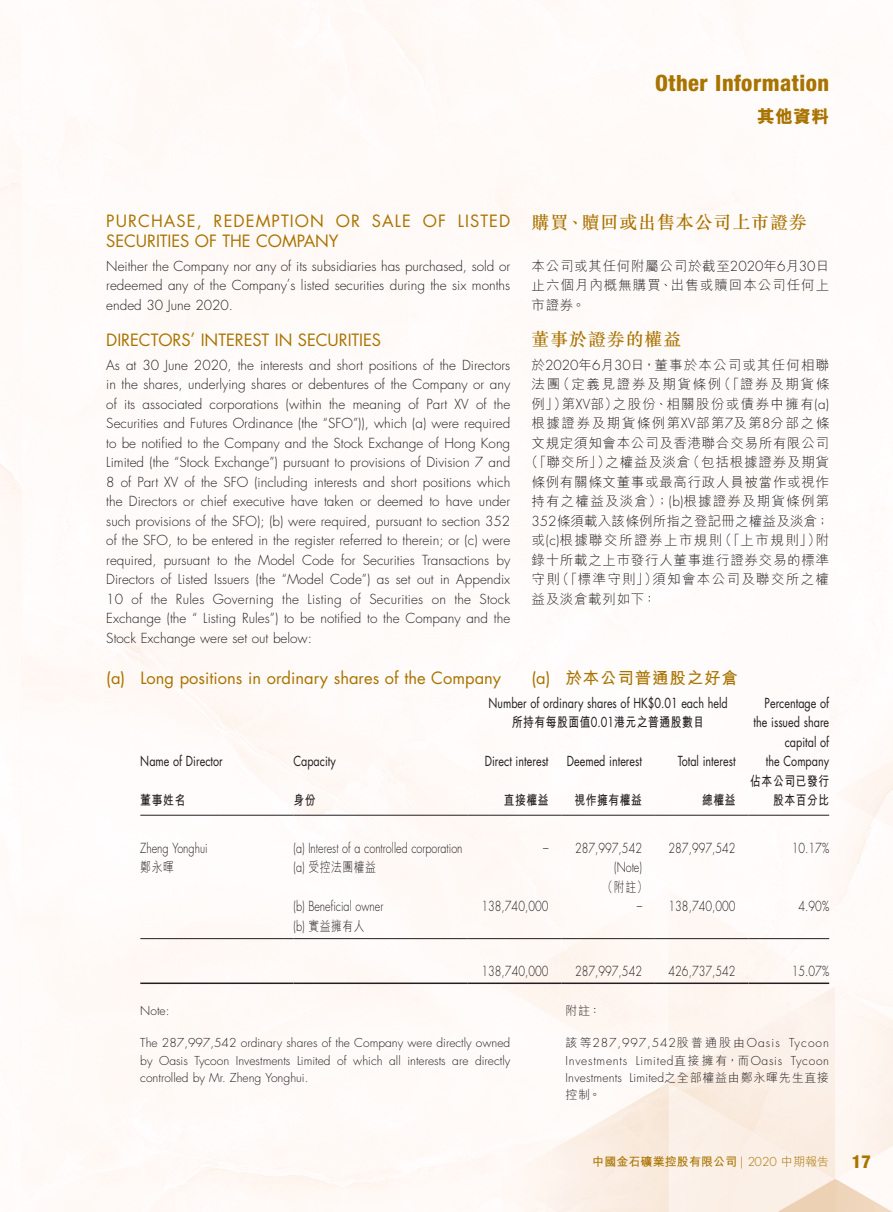
<style>
.page{position:relative;width:893px;height:1212px;background:#fff}
.page>*{position:absolute;margin:0;border:0;box-sizing:border-box;transform-origin:0 0}
.t1{font:800 condensed 22.5px "Helvetica Neue LT Std";letter-spacing:.02em;color:#a97300}
.t2{font:500 18px "M Sung HK";letter-spacing:.045em;color:#a97300}
.t3{font:800 18px "M Hei HK";color:#a97300}
.t4{font:800 condensed 18px "Helvetica Neue LT Std";color:#a97300}
.t5{font:16.5px "Futura Std";color:#a97300}
.t6{font:16.5px/19.5px "Futura Std";letter-spacing:.065em;color:#a97300}
.t7{font:700 16.5px "M Hei HK";letter-spacing:.05em;color:#a97300}
.t8{font:300 13.5px/19.5px "Futura Std";color:#231f20;text-align:justify}
.t9{font:300 13.5px/19.5px "Futura Std";color:#231f20;text-align:right;scale:.8 1}
.t10{font:13.5px/19.5px "Futura Std";color:#231f20;text-align:right;scale:.8 1}
.t11{font:300 13.5px/19.5px "M Hei HK";letter-spacing:.06em;color:#231f20;text-align:justify}
.t12{font:700 13.5px/19.5px "M Hei HK";letter-spacing:.05em;color:#231f20;text-align:right;scale:.8 1}
.t13{font:300 13.5px "M Hei HK";letter-spacing:.105em;color:#231f20}
.t14{font:300 13.5px "M Hei HK";letter-spacing:.085em;color:#231f20}
.t15{font:300 13.5px "M Hei HK";letter-spacing:.06em;color:#231f20;scale:.8 1}
.t16{font:300 13.5px "M Hei HK";letter-spacing:.09em;color:#231f20}
.t17{font:300 13.5px "M Hei HK";letter-spacing:.015em;color:#231f20}
.t18{font:300 13.5px "M Hei HK";letter-spacing:.115em;color:#231f20}
.t19{font:300 13.5px "M Hei HK";letter-spacing:.1em;color:#231f20}
.t20{font:300 13.5px "M Hei HK";letter-spacing:.12em;color:#231f20}
.t21{font:300 12px/17.2px "Futura Std";color:#231f20;text-align:justify}
.t22{font:700 12px "M Hei HK";letter-spacing:.01em;color:#a97300}
.t23{font:300 12px "M Hei HK";color:#231f20}
.s1{font-family:"Futura Std"}
.s2{font-family:"Futura Std";font-weight:400}
.s3{font-family:"M Hei HK"}
.s4{font-family:"Futura Std";font-weight:300}
.s5{font-weight:300}
</style>
<div class="page">
<hr style="left:140px;top:815px;width:153px;height:1px;background:#231f20">
<hr style="left:293px;top:815px;width:175px;height:1px;background:#231f20">
<hr style="left:468px;top:815px;width:93px;height:1px;background:#231f20">
<hr style="left:561px;top:815px;width:94px;height:1px;background:#231f20">
<hr style="left:655px;top:815px;width:93px;height:1px;background:#231f20">
<hr style="left:748px;top:815px;width:81px;height:1px;background:#231f20">
<hr style="left:140px;top:938px;width:153px;height:1px;background:#231f20">
<hr style="left:293px;top:938px;width:175px;height:1px;background:#231f20">
<hr style="left:468px;top:938px;width:93px;height:1px;background:#231f20">
<hr style="left:561px;top:938px;width:94px;height:1px;background:#231f20">
<hr style="left:655px;top:938px;width:93px;height:1px;background:#231f20">
<hr style="left:748px;top:938px;width:81px;height:1px;background:#231f20">
<hr style="left:140px;top:982px;width:153px;height:2px;background:#231f20">
<hr style="left:293px;top:982px;width:175px;height:2px;background:#231f20">
<hr style="left:468px;top:982px;width:93px;height:2px;background:#231f20">
<hr style="left:561px;top:982px;width:94px;height:2px;background:#231f20">
<hr style="left:655px;top:982px;width:93px;height:2px;background:#231f20">
<hr style="left:748px;top:982px;width:81px;height:2px;background:#231f20">
<h1 class="t1" style="left:655px;top:69px;width:176px">Other Information</h1>
<h2 class="t3" style="left:757px;top:107px;width:74px">其他資料</h2>
<h2 class="t2" style="left:531px;top:209px;width:277px">購買、贖回或出售本公司上市證券</h2>
<p class="t11" style="left:531px;top:256px;width:299px">本公司或其任何附屬公司於截至<span class="s1">2020</span>年<span class="s1">6</span>月<span class="s1">30</span>日止六個月內概無購買、出售或贖回本公司任何上市證券。</p>
<h2 class="t2" style="left:531px;top:327px;width:151px">董事於證券的權益</h2>
<p class="t14" style="left:531px;top:358px;width:299px">於<span class="s1">2020</span>年<span class="s1">6</span>月<span class="s1">30</span>日，董事於本公司或其任何相聯</p>
<p class="t20" style="left:531px;top:378px;width:299px">法團（定義見證券及期貨條例（「證券及期貨條</p>
<p class="t13" style="left:531px;top:397px;width:299px">例」）第<span class="s1">XV</span>部）之股份、相關股份或債券中擁有<span class="s1">(a)</span></p>
<p class="t18" style="left:531px;top:417px;width:299px">根據證券及期貨條例第<span class="s1">XV</span>部第<span class="s1">7</span>及第<span class="s1">8</span>分部之條</p>
<p class="t11" style="left:531px;top:433px;width:299px">文規定須知會本公司及香港聯合交易所有限公司</p>
<p class="t11" style="left:525px;top:452px;width:306px">（「聯交所」）之權益及淡倉（包括根據證券及期貨</p>
<p class="t11" style="left:531px;top:472px;width:299px">條例有關條文董事或最高行政人員被當作或視作</p>
<p class="t16" style="left:531px;top:495px;width:299px">持有之權益及淡倉）；<span class="s1">(b)</span>根據證券及期貨條例第</p>
<p class="t17" style="left:531px;top:514px;width:299px"><span class="s1">352</span>條須載入該條例所指之登記冊之權益及淡倉；</p>
<p class="t13" style="left:531px;top:533px;width:299px">或<span class="s1">(c)</span>根據聯交所證券上市規則（「上市規則」）附</p>
<p class="t11" style="left:531px;top:550px;width:299px">錄十所載之上巿發行人董事進行證券交易的標準</p>
<p class="t19" style="left:531px;top:572px;width:299px">守則（「標準守則」）須知會本公司及聯交所之權</p>
<p class="t11" style="left:531px;top:589px;width:126px">益及淡倉載列如下：</p>
<p class="t6" style="left:106px;top:212px;width:405px">PURCHASE, REDEMPTION OR SALE OF LISTED<br>SECURITIES OF THE COMPANY</p>
<p class="t8" style="left:106px;top:256px;width:405px">Neither the Company nor any of its subsidiaries has purchased, sold or redeemed any of the Company’s listed securities during the six months ended 30 June 2020.</p>
<p class="t5" style="left:106px;top:329px;width:276px">DIRECTORS’ INTEREST IN SECURITIES</p>
<p class="t8" style="left:106px;top:356px;width:406px">As at 30 June 2020, the interests and short positions of the Directors in the shares, underlying shares or debentures of the Company or any of its associated corporations (within the meaning of Part XV of the Securities and Futures Ordinance (the “SFO”)), which (a) were required to be notified to the Company and the Stock Exchange of Hong Kong Limited (the “Stock Exchange”) pursuant to provisions of Division 7 and 8 of Part XV of the SFO (including interests and short positions which the Directors or chief executive have taken or deemed to have under such provisions of the SFO); (b) were required, pursuant to section 352 of the SFO, to be entered in the register referred to therein; or (c) were required, pursuant to the Model Code for Securities Transactions by Directors of Listed Issuers (the “Model Code”) as set out in Appendix 10 of the Rules Governing the Listing of Securities on the Stock Exchange (the “ Listing Rules”) to be notified to the Company and the Stock Exchange were set out below:</p>
<p class="t5" style="left:106px;top:667px;width:396px">(a) Long positions in ordinary shares of the Company</p>
<p class="t10" style="left:488px;top:693px;width:301px">Number of ordinary shares of HK$0.01 each held</p>
<p class="t10" style="left:754px;top:693px;width:96px">Percentage of the issued share capital of<br>the Company</p>
<p class="t7" style="left:531px;top:666px;width:208px"><span class="s2">(a)</span> 於本公司普通股之好倉</p>
<p class="t12" style="left:512px;top:711px;width:242px">所持有每股面值<span class="s2">0.01</span>港元之普通股數目</p>
<p class="t10" style="left:140px;top:752px;width:105px">Name of Director</p>
<p class="t10" style="left:293px;top:752px;width:55px">Capacity</p>
<p class="t10" style="left:485px;top:752px;width:81px">Direct interest</p>
<p class="t10" style="left:567px;top:752px;width:96px">Deemed interest</p>
<p class="t10" style="left:678px;top:752px;width:74px">Total interest</p>
<p class="t12" style="left:140px;top:789px;width:58px">董事姓名</p>
<p class="t12" style="left:293px;top:789px;width:29px">身份</p>
<p class="t12" style="left:504px;top:789px;width:58px">直接權益</p>
<p class="t12" style="left:575px;top:789px;width:86px">視作擁有權益</p>
<p class="t12" style="left:702px;top:789px;width:43px">總權益</p>
<p class="t12" style="left:750px;top:770px;width:100px">佔本公司已發行股本百分比</p>
<p class="t9" style="left:140px;top:838px;width:86px">Zheng Yonghui</p>
<p class="t15" style="left:140px;top:860px;width:43px">鄭永暉</p>
<p class="t9" style="left:293px;top:838px;width:213px">(a) Interest of a controlled corporation</p>
<p class="t15" style="left:293px;top:860px;width:105px"><span class="s1">(a)</span> 受控法團權益</p>
<p class="t9" style="left:293px;top:897px;width:114px">(b) Beneficial owner</p>
<p class="t15" style="left:293px;top:919px;width:90px"><span class="s1">(b)</span> 實益擁有人</p>
<p class="t9" style="left:543px;top:838px;width:125px">– 287,997,542 (Note)</p>
<p class="t15" style="left:602px;top:880px;width:58px">（附註）</p>
<p class="t9" style="left:669px;top:838px;width:85px">287,997,542</p>
<p class="t9" style="left:792px;top:838px;width:48px">10.17%</p>
<p class="t9" style="left:481px;top:897px;width:85px">138,740,000</p>
<p class="t9" style="left:637px;top:897px;width:125px">– 138,740,000</p>
<p class="t9" style="left:798px;top:897px;width:40px">4.90%</p>
<p class="t9" style="left:481px;top:962px;width:85px">138,740,000</p>
<p class="t9" style="left:575px;top:962px;width:85px">287,997,542</p>
<p class="t9" style="left:669px;top:962px;width:85px">426,737,542</p>
<p class="t9" style="left:792px;top:962px;width:48px">15.07%</p>
<p class="t21" style="left:140px;top:1002px;width:31px">Note:</p>
<p class="t21" style="left:140px;top:1035px;width:371px">The 287,997,542 ordinary shares of the Company were directly owned by Oasis Tycoon Investments Limited of which all interests are directly controlled by Mr. Zheng Yonghui.</p>
<p class="t23" style="left:566px;top:1005px;width:37px">附註：</p>
<p class="t21" style="left:566px;top:1035px;width:265px"><span class="s3">該等</span>287,997,542<span class="s3">股普通股由</span>Oasis Tycoon Investments Limited<span class="s3">直接擁有，而</span>Oasis Tycoon Investments Limited<span class="s3">之全部權益由鄭永暉先生直接</span></p>
<p class="t23" style="left:566px;top:1088px;width:37px">控制。</p>
<p class="t22" style="left:592px;top:1152px;width:238px">中國金石礦業控股有限公司 <span class="s4">| 2020</span> <span class="s5">中期報告</span></p>
<h2 class="t4" style="left:852px;top:1150px;width:20px">17</h2>
</div>
